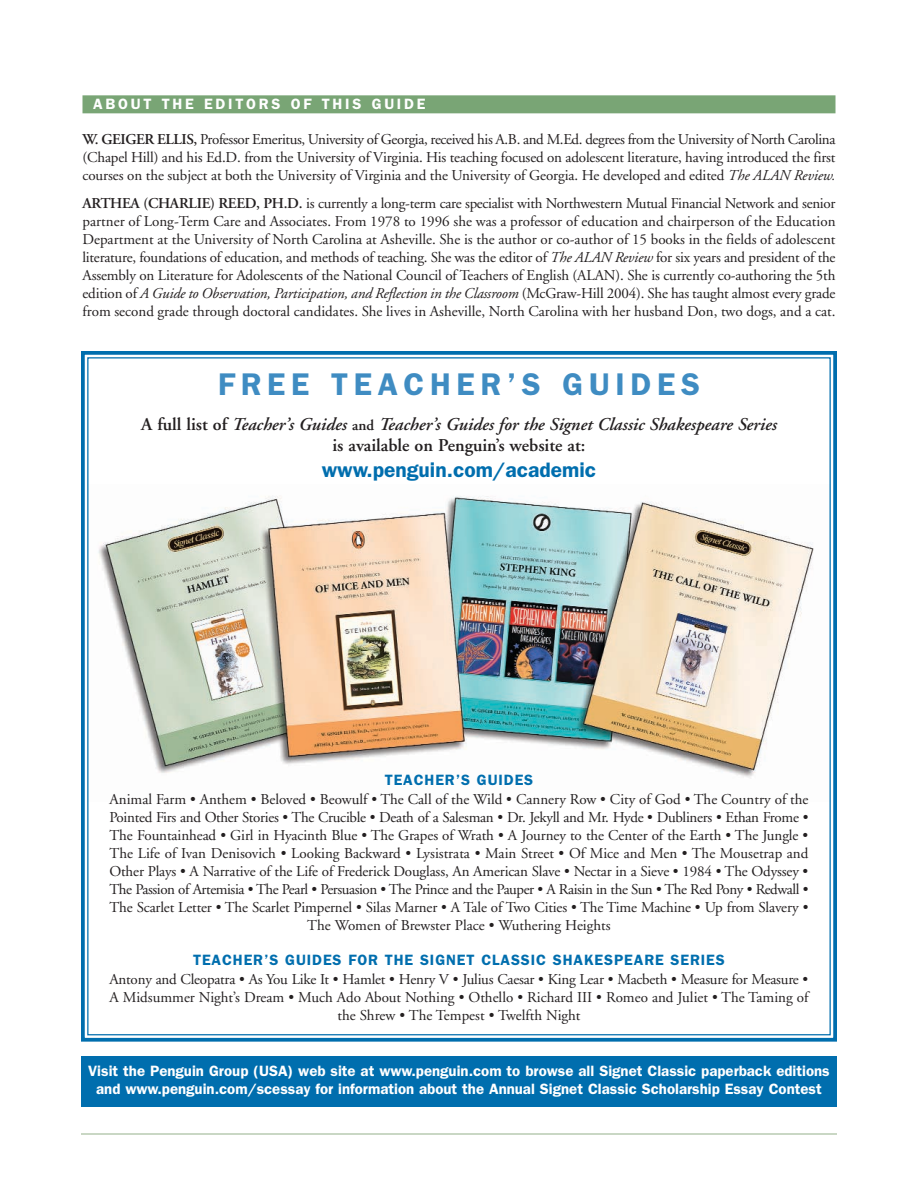
<style>
.page{position:relative;width:918px;height:1188px;background:#fff}
.page>*{position:absolute;margin:0;border:0;box-sizing:border-box;transform-origin:0 0}
.t1{font:600 31.5px "Franklin Gothic";letter-spacing:.18em;color:#3f8cc2}
.t2{font:600 21px "Franklin Gothic";color:#006eae}
.t3{font:italic 600 18px/21.6px "Adobe Garamond";color:#231f20;text-align:center}
.t4{font:15px/18px "Adobe Garamond";letter-spacing:-.01em;color:#231f20;text-align:justify}
.t5{font:600 15px/18px "Franklin Gothic";color:#fff;text-align:center}
.t6{font:600 15px "Franklin Gothic";letter-spacing:.06em;color:#006eae}
.t7{font:600 15px "Franklin Gothic";letter-spacing:.18em;color:#fff}
.s1{font-weight:600}
.s2{font-style:italic}
.s3{font-style:normal}
.s4{font-style:normal;font-size:15px}
</style>
<div class="page">
<hr style="left:81px;top:1133px;width:756px;height:2px;background:#b8cbb1">
<div style="left:82px;top:95px;width:754px;height:18px;background:#79a575"></div>
<div style="left:81px;top:1056px;width:756px;height:51px;background:#006eae"></div>
<img style="left:98px;top:496px;width:716px;height:282px">
<div style="left:81px;top:351px;width:756px;height:691px;border:4px solid #006eae"></div>
<p class="t7" style="left:93px;top:99px;width:334px">ABOUT THE EDITORS OF THIS GUIDE</p>
<p class="t4" style="left:82px;top:131px;width:755px"><span class="s1">W. GEIGER ELLIS,</span> Professor Emeritus, University of Georgia, received his A.B. and M.Ed. degrees from the University of North Carolina (Chapel Hill) and his Ed.D. from the University of Virginia. His teaching focused on adolescent literature, having introduced the first courses on the subject at both the University of Virginia and the University of Georgia. He developed and edited <span class="s2">The ALAN Review.</span></p>
<p class="t4" style="left:82px;top:196px;width:755px"><span class="s1">ARTHEA (CHARLIE) REED, PH.D.</span> is currently a long-term care specialist with Northwestern Mutual Financial Network and senior partner of Long-Term Care and Associates. From 1978 to 1996 she was a professor of education and chairperson of the Education Department at the University of North Carolina at Asheville. She is the author or co-author of 15 books in the fields of adolescent literature, foundations of education, and methods of teaching. She was the editor of <span class="s2">The ALAN Review</span> for six years and president of the Assembly on Literature for Adolescents of the National Council of Teachers of English (ALAN). She is currently co-authoring the 5th edition of <span class="s2">A Guide to Observation, Participation, and Reflection in the Classroom</span> (McGraw-Hill 2004). She has taught almost every grade from second grade through doctoral candidates. She lives in Asheville, North Carolina with her husband Don, two dogs, and a cat.</p>
<h1 class="t1" style="left:218px;top:373px;width:483px">FREE TEACHER’S GUIDES</h1>
<p class="t3" style="left:141px;top:415px;width:637px"><span class="s3">A full list of</span> Teacher’s Guides <span class="s4">and</span> Teacher’s Guides for the Signet Classic Shakespeare Series <span class="s3">is available on Penguin’s website at:</span></p>
<h2 class="t2" style="left:322px;top:462px;width:276px">www.penguin.com/academic</h2>
<p class="t6" style="left:385px;top:775px;width:150px">TEACHER’S GUIDES</p>
<p class="t4" style="left:110px;top:791px;width:701px;text-align:center">Animal Farm • Anthem • Beloved • Beowulf • The Call of the Wild • Cannery Row • City of God • The Country of the Pointed Firs and Other Stories • The Crucible • Death of a Salesman • Dr. Jekyll and Mr. Hyde • Dubliners • Ethan Frome • The Fountainhead • Girl in Hyacinth Blue • The Grapes of Wrath • A Journey to the Center of the Earth • The Jungle • The Life of Ivan Denisovich • Looking Backward • Lysistrata • Main Street • Of Mice and Men • The Mousetrap and Other Plays • A Narrative of the Life of Frederick Douglass, An American Slave • Nectar in a Sieve • 1984 • The Odyssey • The Passion of Artemisia • The Pearl • Persuasion • The Prince and the Pauper • A Raisin in the Sun • The Red Pony • Redwall • The Scarlet Letter • The Scarlet Pimpernel • Silas Marner • A Tale of Two Cities • The Time Machine • Up from Slavery • The Women of Brewster Place • Wuthering Heights</p>
<p class="t6" style="left:193px;top:955px;width:533px">TEACHER’S GUIDES FOR THE SIGNET CLASSIC SHAKESPEARE SERIES</p>
<p class="t4" style="left:110px;top:971px;width:700px;text-align:center">Antony and Cleopatra • As You Like It • Hamlet • Henry V • Julius Caesar • King Lear • Macbeth • Measure for Measure •<br>A Midsummer Night’s Dream • Much Ado About Nothing • Othello • Richard III • Romeo and Juliet • The Taming of the Shrew • The Tempest • Twelfth Night</p>
<p class="t5" style="left:88px;top:1064px;width:743px">Visit the Penguin Group (USA) web site at www.penguin.com to browse all Signet Classic paperback editions and www.penguin.com/scessay for information about the Annual Signet Classic Scholarship Essay Contest</p>
</div>
